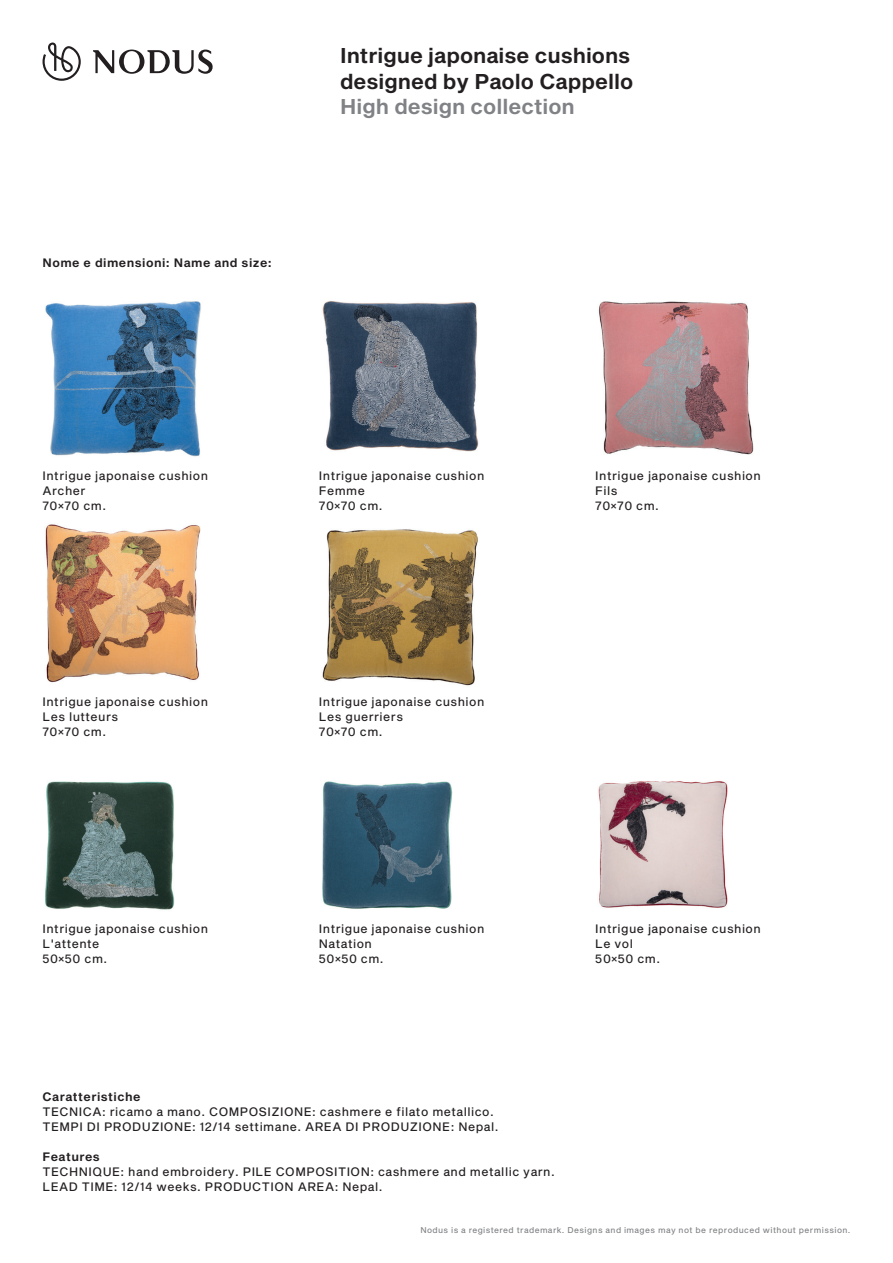
<style>
.page{position:relative;width:893px;height:1263px;background:#fff}
.page>*{position:absolute;margin:0;border:0;box-sizing:border-box;transform-origin:0 0}
.t1{font:21px/25.5px "Sequel Sans Semi Bold Body";color:#231f20}
.t2{font:21px "Sequel Sans Semi Bold Body";color:#808285}
.t3{font:12px/15px "Sequel Sans Roman Body";letter-spacing:.04em;color:#231f20}
.t4{font:12px "Sequel Sans Semi Bold Body";letter-spacing:.04em;color:#231f20}
.t5{font:8.25px "Sequel Sans Roman Body";letter-spacing:.05em;color:#808285}
</style>
<div class="page">
<svg style="left:43px;top:43px;width:38px;height:38px"></svg>
<svg style="left:93px;top:50px;width:120px;height:24px"></svg>
<img style="left:45px;top:301px;width:156px;height:156px">
<img style="left:45px;top:524px;width:156px;height:159px">
<img style="left:322px;top:301px;width:157px;height:151px">
<img style="left:322px;top:529px;width:156px;height:157px">
<img style="left:598px;top:301px;width:156px;height:154px">
<img style="left:45px;top:781px;width:130px;height:129px">
<img style="left:322px;top:781px;width:130px;height:128px">
<img style="left:598px;top:781px;width:130px;height:127px">
<p class="t4" style="left:43px;top:254px;width:231px">Nome e dimensioni: Name and size:</p>
<h1 class="t1" style="left:340px;top:44px;width:295px">Intrigue japonaise cushions designed by Paolo Cappello</h1>
<h1 class="t2" style="left:340px;top:92px;width:236px">High design collection</h1>
<p class="t3" style="left:43px;top:468px;width:167px">Intrigue japonaise cushion<br>Archer<br>70×70 cm.</p>
<p class="t3" style="left:319px;top:468px;width:167px">Intrigue japonaise cushion<br>Femme<br>70×70 cm.</p>
<p class="t3" style="left:595px;top:468px;width:167px">Intrigue japonaise cushion<br>Fils<br>70×70 cm.</p>
<p class="t3" style="left:43px;top:695px;width:167px">Intrigue japonaise cushion<br>Les lutteurs<br>70×70 cm.</p>
<p class="t3" style="left:319px;top:695px;width:167px">Intrigue japonaise cushion<br>Les guerriers<br>70×70 cm.</p>
<p class="t3" style="left:43px;top:922px;width:167px">Intrigue japonaise cushion<br>L'attente<br>50×50 cm.</p>
<p class="t3" style="left:319px;top:922px;width:167px">Intrigue japonaise cushion<br>Natation<br>50×50 cm.</p>
<p class="t3" style="left:595px;top:922px;width:167px">Intrigue japonaise cushion<br>Le vol<br>50×50 cm.</p>
<p class="t4" style="left:43px;top:1088px;width:100px">Caratteristiche</p>
<p class="t3" style="left:43px;top:1104px;width:457px">TECNICA: ricamo a mano. COMPOSIZIONE: cashmere e filato metallico.<br>TEMPI DI PRODUZIONE: 12/14 settimane. AREA DI PRODUZIONE: Nepal.</p>
<p class="t4" style="left:43px;top:1148px;width:59px">Features</p>
<p class="t3" style="left:43px;top:1164px;width:514px">TECHNIQUE: hand embroidery. PILE COMPOSITION: cashmere and metallic yarn.<br>LEAD TIME: 12/14 weeks. PRODUCTION AREA: Nepal.</p>
<p class="t5" style="left:420px;top:1224px;width:432px">Nodus is a registered trademark. Designs and images may not be reproduced without permission.</p>
</div>
